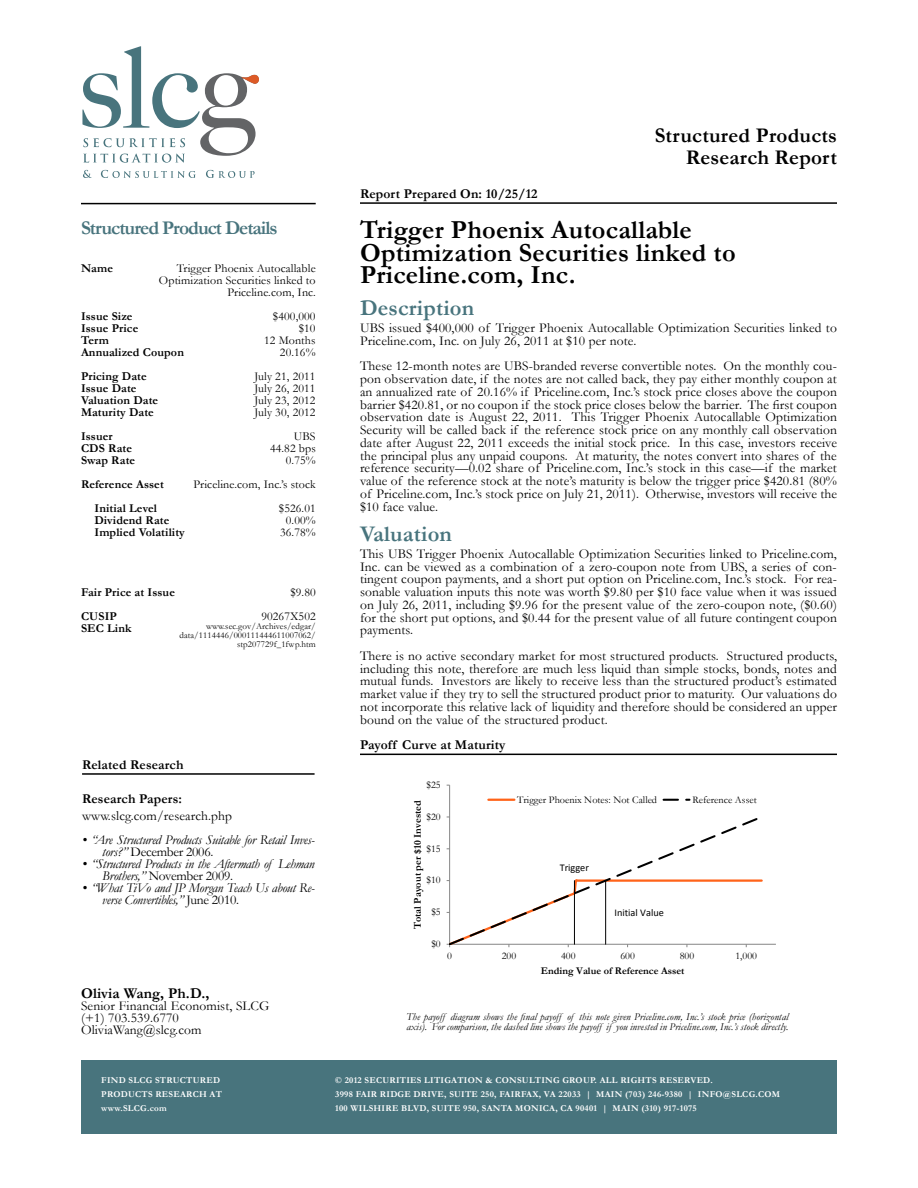
<style>
.page{position:relative;width:918px;height:1188px;background:#fff}
.page>*{position:absolute;margin:0;border:0;box-sizing:border-box;transform-origin:0 0}
.t1{font:700 26.25px/22.5px "Garamond";letter-spacing:.01em;color:#000}
.t2{font:700 22.5px "Garamond";letter-spacing:.01em;color:#48747d}
.t3{font:700 21px/22.5px "Garamond";letter-spacing:.01em;color:#000;text-align:right}
.t4{font:700 19.5px "Garamond";letter-spacing:-.05em;color:#48747d}
.t5{font:700 15px "Garamond";letter-spacing:.01em;color:#000}
.t6{font:13.5px/12.8px "Garamond";letter-spacing:.01em;color:#000;text-align:justify}
.t7{font:italic 13.5px/12px "Garamond";letter-spacing:-.02em;color:#000}
.t8{font:700 13.5px "Garamond";letter-spacing:.01em;color:#000}
.t9{font:12px/12px "Garamond";letter-spacing:.01em;color:#000;text-align:right}
.t10{font:700 12px/12px "Garamond";letter-spacing:.01em;color:#000}
.t11{font:italic 10.5px/9.8px "Garamond";letter-spacing:.01em;color:#000}
.t12{font:10.2px "Garamond";color:#000}
.t13{font:700 10.2px "Garamond";color:#000}
.t14{font:10.2px "Calibri";color:#000}
.t15{font:700 9px/14.2px "Garamond";letter-spacing:.03em;color:#fff}
.t16{font:9px/9px "Garamond";letter-spacing:.01em;color:#000;text-align:right}
.s1{font-style:normal}
</style>
<div class="page">
<hr style="left:360px;top:202px;width:477px;height:2px;background:#000">
<hr style="left:360px;top:754px;width:477px;height:1px;background:#000">
<hr style="left:449px;top:785px;width:1px;height:159px;background:#868686">
<hr style="left:450px;top:944px;width:326px;height:1px;background:#868686">
<svg style="left:447px;top:814px;width:317px;height:133px"></svg>
<hr style="left:605px;top:881px;width:1px;height:63px;background:#000">
<hr style="left:574px;top:881px;width:1px;height:63px;background:#000">
<hr style="left:488px;top:799px;width:26px;height:2px;background:#ff6319">
<svg style="left:664px;top:799px;width:26px;height:2px"></svg>
<hr style="left:81px;top:203px;width:235px;height:1px;background:#000">
<div style="left:81px;top:1061px;width:234px;height:73px;background:#48747d"></div>
<div style="left:315px;top:1061px;width:522px;height:73px;background:#48747d"></div>
<hr style="left:82px;top:773px;width:233px;height:2px;background:#000">
<svg style="left:83px;top:170px;width:9px;height:8px"></svg>
<svg style="left:101px;top:170px;width:95px;height:8px"></svg>
<svg style="left:206px;top:170px;width:49px;height:8px"></svg>
<svg style="left:82px;top:46px;width:177px;height:117px"></svg>
<h3 class="t4" style="left:81px;top:215px;width:198px">Structured Product Details</h3>
<p class="t10" style="left:81px;top:263px;width:33px">Name</p>
<p class="t9" style="left:159px;top:262px;width:158px">Trigger Phoenix Autocallable<br>Optimization Securities linked to<br>Priceline.com, Inc.</p>
<p class="t9" style="left:264px;top:310px;width:53px">$400,000 $10<br>12 Months<br>20.16%</p>
<p class="t9" style="left:254px;top:370px;width:63px;text-align:justify">July 21, 2011<br>July 26, 2011<br>July 23, 2012<br>July 30, 2012</p>
<p class="t10" style="left:81px;top:310px;width:104px">Issue Size<br>Issue Price<br>Term<br>Annualized Coupon</p>
<p class="t10" style="left:81px;top:370px;width:79px">Pricing Date<br>Issue Date<br>Valuation Date<br>Maturity Date</p>
<p class="t10" style="left:81px;top:430px;width:56px">Issuer<br>CDS Rate<br>Swap Rate</p>
<p class="t9" style="left:270px;top:430px;width:47px">UBS<br>44.82 bps<br>0.75%</p>
<p class="t10" style="left:95px;top:502px;width:92px">Initial Level<br>Dividend Rate<br>Implied Volatility</p>
<p class="t9" style="left:279px;top:502px;width:38px;text-align:center">$526.01<br>0.00%<br>36.78%</p>
<p class="t10" style="left:81px;top:479px;width:84px">Reference Asset</p>
<p class="t9" style="left:193px;top:478px;width:124px">Priceline.com, Inc.’s stock</p>
<p class="t9" style="left:261px;top:580px;width:56px;line-height:24px">$9.80<br>90267X502</p>
<p class="t16" style="left:180px;top:621px;width:138px">www.sec.gov/Archives/edgar/ data/1114446/000111444611007062/ stp207729f_1fwp.htm</p>
<p class="t10" style="left:81px;top:580px;width:95px;line-height:24px">Fair Price at Issue<br>CUSIP</p>
<p class="t10" style="left:81px;top:622px;width:52px">SEC Link</p>
<p class="t8" style="left:82px;top:755px;width:103px">Related Research</p>
<p class="t8" style="left:82px;top:790px;width:102px">Research Papers:</p>
<p class="t6" style="left:82px;top:809px;width:151px">www.slcg.com/research.php</p>
<p class="t7" style="left:102px;top:833px;width:214px;text-indent:-20px">• “Are Structured Products Suitable for Retail Inves&shy;tors?” <span class="s1">December 2006.</span></p>
<p class="t7" style="left:102px;top:857px;width:214px;text-indent:-20px">• “Structured Products in the Aftermath of Lehman<br>Brothers,” <span class="s1">November 2009.</span></p>
<p class="t7" style="left:102px;top:881px;width:214px;text-indent:-20px">• “What TiVo and JP Morgan Teach Us about Re&shy;verse Convertibles,” <span class="s1">June 2010.</span></p>
<h3 class="t3" style="left:655px;top:124px;width:184px">Structured Products<br>Research Report</h3>
<p class="t8" style="left:360px;top:184px;width:179px">Report Prepared On: 10/25/12</p>
<h1 class="t1" style="left:360px;top:219px;width:377px">Trigger Phoenix Autocallable<br>Optimization Securities linked to<br>Priceline.com, Inc.</h1>
<h2 class="t2" style="left:360px;top:292px;width:116px">Description</h2>
<p class="t6" style="left:360px;top:321px;width:478px">UBS issued $400,000 of Trigger Phoenix Autocallable Optimization Securities linked to<br>Priceline.com, Inc. on July 26, 2011 at $10 per note.</p>
<p class="t6" style="left:360px;top:359px;width:479px">These 12-month notes are UBS-branded reverse convertible notes. On the monthly cou&shy;pon observation date, if the notes are not called back, they pay either monthly coupon at an annualized rate of 20.16% if Priceline.com, Inc.’s stock price closes above the coupon barrier $420.81, or no coupon if the stock price closes below the barrier. The first coupon observation date is August 22, 2011. This Trigger Phoenix Autocallable Optimization Security will be called back if the reference stock price on any monthly call observation date after August 22, 2011 exceeds the initial stock price. In this case, investors receive the principal plus any unpaid coupons. At maturity, the notes convert into shares of the reference security—0.02 share of Priceline.com, Inc.’s stock in this case—if the market value of the reference stock at the note’s maturity is below the trigger price $420.81 (80% of Priceline.com, Inc.’s stock price on July 21, 2011). Otherwise, investors will receive the $10 face value.</p>
<h2 class="t2" style="left:360px;top:518px;width:94px">Valuation</h2>
<p class="t6" style="left:360px;top:547px;width:479px">This UBS Trigger Phoenix Autocallable Optimization Securities linked to Priceline.com, Inc. can be viewed as a combination of a zero-coupon note from UBS, a series of con&shy;tingent coupon payments, and a short put option on Priceline.com, Inc.’s stock. For rea&shy;sonable valuation inputs this note was worth $9.80 per $10 face value when it was issued on July 26, 2011, including $9.96 for the present value of the zero-coupon note, ($0.60) for the short put options, and $0.44 for the present value of all future contingent coupon payments.</p>
<p class="t6" style="left:360px;top:649px;width:479px">There is no active secondary market for most structured products. Structured products, including this note, therefore are much less liquid than simple stocks, bonds, notes and mutual funds. Investors are likely to receive less than the structured product’s estimated market value if they try to sell the structured product prior to maturity. Our valuations do not incorporate this relative lack of liquidity and therefore should be considered an upper bound on the value of the structured product.</p>
<p class="t8" style="left:360px;top:736px;width:147px">Payoff Curve at Maturity</p>
<p class="t12" style="left:427px;top:778px;width:16px">$25</p>
<p class="t13" style="left:411px;top:929px;width:131px;rotate:-90deg">Total Payout per $10 Invested</p>
<p class="t12" style="left:427px;top:810px;width:16px">$20</p>
<p class="t12" style="left:427px;top:842px;width:16px">$15</p>
<p class="t12" style="left:427px;top:873px;width:16px">$10</p>
<p class="t12" style="left:431px;top:905px;width:11px">$5</p>
<p class="t12" style="left:431px;top:937px;width:11px">$0</p>
<p class="t12" style="left:517px;top:792px;width:141px">Trigger Phoenix Notes: Not Called</p>
<p class="t12" style="left:692px;top:792px;width:66px">Reference Asset</p>
<p class="t14" style="left:560px;top:861px;width:31px">Trigger</p>
<p class="t14" style="left:614px;top:906px;width:51px">Initial Value</p>
<p class="t12" style="left:447px;top:949px;width:6px">0</p>
<p class="t12" style="left:502px;top:949px;width:16px">200</p>
<p class="t12" style="left:561px;top:949px;width:16px">400</p>
<p class="t12" style="left:620px;top:949px;width:16px">600</p>
<p class="t12" style="left:680px;top:949px;width:16px">800</p>
<p class="t12" style="left:735px;top:949px;width:23px">1,000</p>
<p class="t13" style="left:541px;top:964px;width:145px">Ending Value of Reference Asset</p>
<p class="t5" style="left:81px;top:983px;width:130px">Olivia Wang, Ph.D.,</p>
<p class="t6" style="left:81px;top:999px;width:190px;line-height:12px;text-align:left">Senior Financial Economist, SLCG (+1) 703.539.6770<br>OliviaWang@slcg.com</p>
<p class="t15" style="left:101px;top:1073px;width:122px">FIND SLCG STRUCTURED<br>PRODUCTS RESEARCH AT www.SLCG.com</p>
<p class="t15" style="left:335px;top:1073px;width:446px">© 2012 SECURITIES LITIGATION &amp; CONSULTING GROUP. ALL RIGHTS RESERVED.<br>3998 FAIR RIDGE DRIVE, SUITE 250, FAIRFAX, VA 22033 | MAIN (703) 246-9380 | INFO@SLCG.COM<br>100 WILSHIRE BLVD, SUITE 950, SANTA MONICA, CA 90401 | MAIN (310) 917-1075</p>
<p class="t11" style="left:406px;top:1011px;width:383px">The payoff diagram shows the final payoff of this note given Priceline.com, Inc.’s stock price (horizontal axis). For comparison, the dashed line shows the payoff if you invested in Priceline.com, Inc.’s stock directly.</p>
</div>
